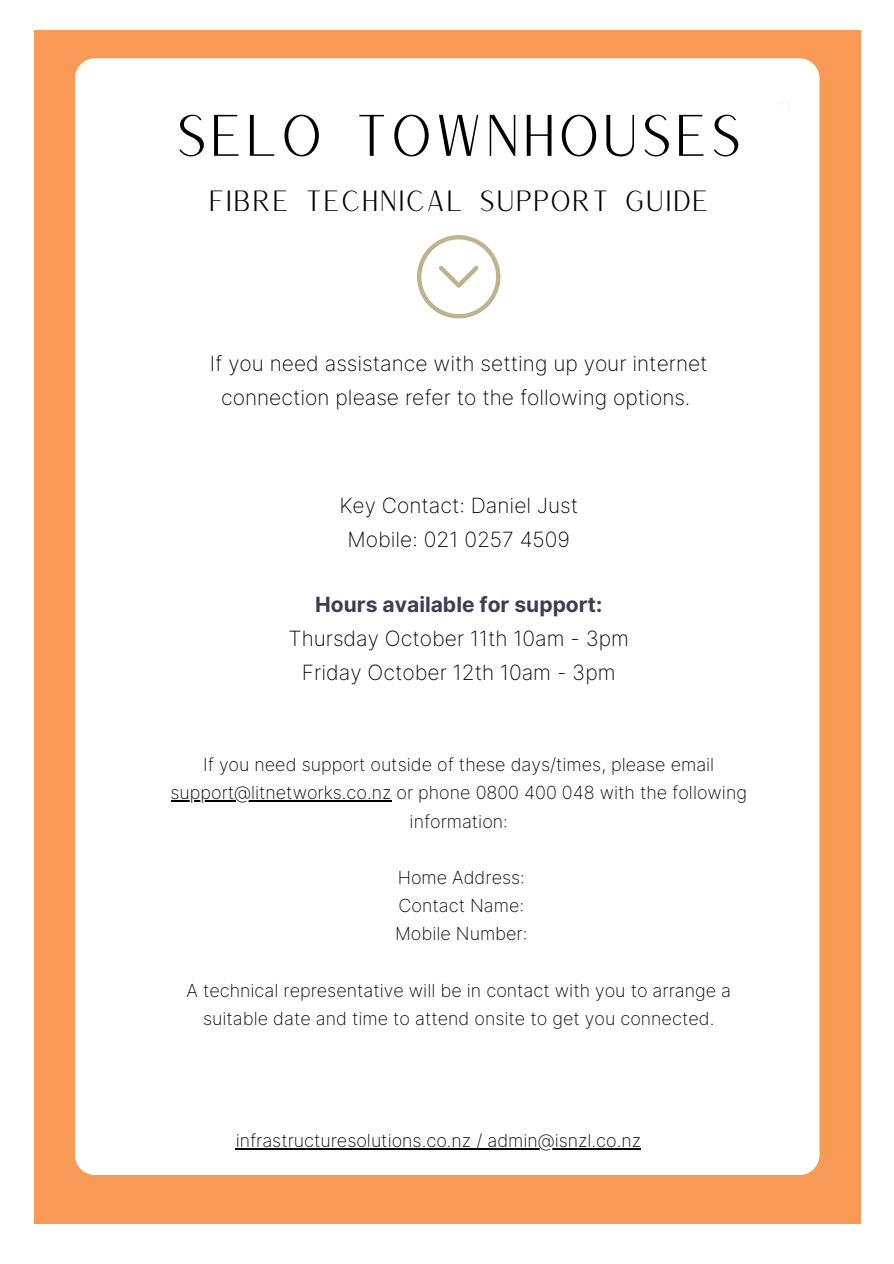
<style>
.page{position:relative;width:894px;height:1264px;background:#fff}
.page>*{position:absolute;margin:0;border:0;box-sizing:border-box;transform-origin:0 0}
.t1{font:57px "Versailles";color:#000}
.t2{font:28.5px "Versailles";color:#000}
.t3{font:200 21px/33.8px "Inter";color:#000;text-align:center}
.t4{font:700 21px "Inter";color:#3f3d56}
.t5{font:200 18px/28.2px "Inter";color:#000;text-align:center}
</style>
<div class="page">
<div style="left:34px;top:30px;width:826px;height:1193px;background:#f89956"></div>
<div style="left:75px;top:58px;width:744px;height:1117px;background:#fff;border-radius:20px"></div>
<svg style="left:417px;top:235px;width:83px;height:83px"></svg>
<hr style="left:170px;top:800px;width:221px;height:1px;background:#000">
<hr style="left:236px;top:1148px;width:405px;height:1px;background:#000">
<p class="t1" style="left:175px;top:99px;width:569px">SELO TOWNHOUSES</p>
<p class="t2" style="left:208px;top:183px;width:503px">FIBRE TECHNICAL SUPPORT GUIDE</p>
<p class="t3" style="left:210px;top:346px;width:499px">If you need assistance with setting up your internet connection please refer to the following options.</p>
<p class="t3" style="left:339px;top:488px;width:240px">Key Contact: Daniel Just</p>
<p class="t3" style="left:347px;top:522px;width:224px">Mobile: 021 0257 4509</p>
<p class="t4" style="left:315px;top:592px;width:288px">Hours available for support:</p>
<p class="t3" style="left:288px;top:621px;width:342px">Thursday October 11th 10am - 3pm</p>
<p class="t3" style="left:302px;top:655px;width:315px">Friday October 12th 10am - 3pm</p>
<p class="t5" style="left:170px;top:750px;width:577px">If you need support outside of these days/times, please email support@litnetworks.co.nz or phone 0800 400 048 with the following information:</p>
<p class="t5" style="left:397px;top:863px;width:129px">Home Address:</p>
<p class="t5" style="left:398px;top:891px;width:127px">Contact Name:</p>
<p class="t5" style="left:395px;top:919px;width:134px">Mobile Number:</p>
<p class="t5" style="left:186px;top:975px;width:546px">A technical representative will be in contact with you to arrange a suitable date and time to attend onsite to get you connected.</p>
<p class="t5" style="left:236px;top:1126px;width:407px">infrastructuresolutions.co.nz / admin@isnzl.co.nz</p>
</div>
